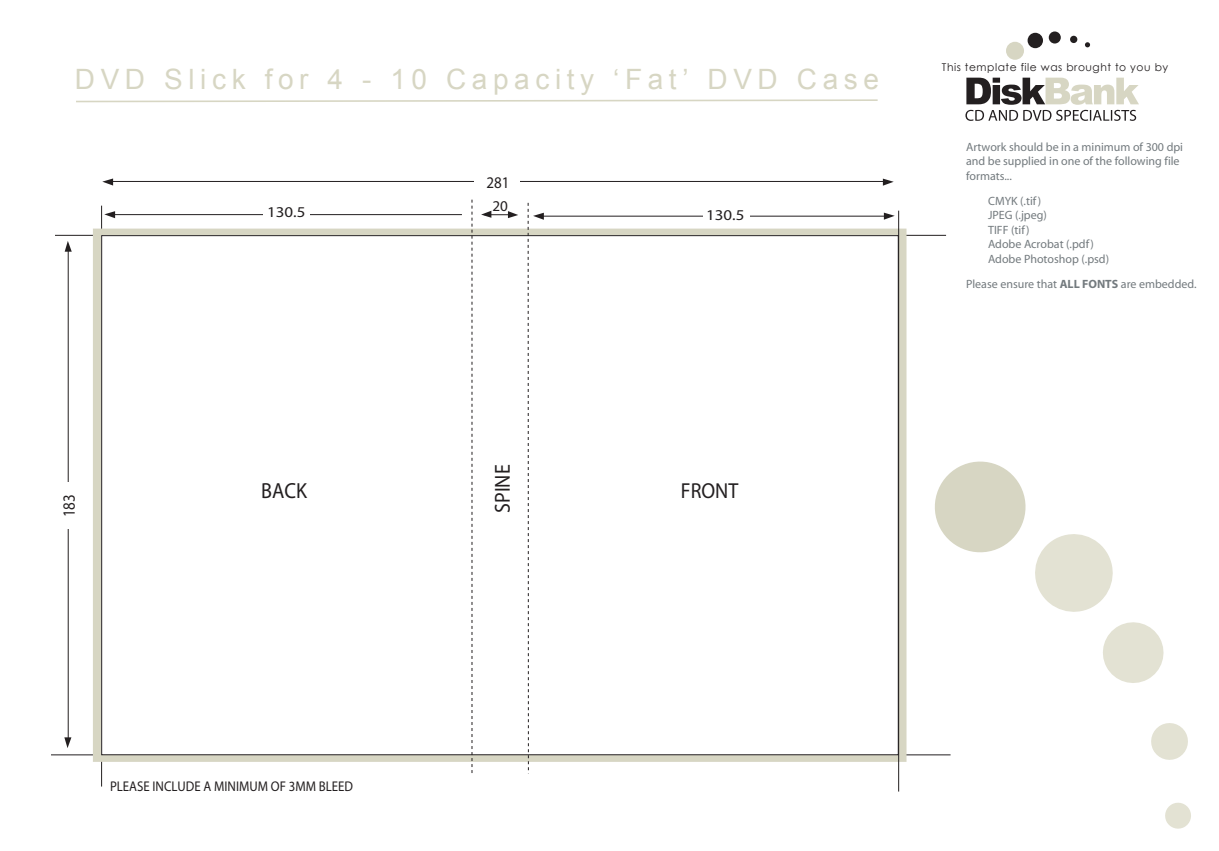
<style>
.page{position:relative;width:1219px;height:851px;background:#fff}
.page>*{position:absolute;margin:0;border:0;box-sizing:border-box;transform-origin:0 0}
.t1{font:28px "Arial";letter-spacing:.2em;color:#d7d6c3}
.t2{font:21.9px "Myriad";color:#231f20;scale:.92 1}
.t3{font:21.7px "Myriad";color:#231f20;scale:.92 1}
.t4{font:17.2px "Myriad Pro";color:#231f20;scale:.87 1}
.t5{font:16.3px "Myriad Pro";color:#231f20;scale:.92 1}
.t6{font:15px "Myriad Pro";color:#231f20;scale:1.13 1}
.t7{font:15px "Myriad Pro";color:#231f20}
.t8{font:14.1px "Myriad";color:#231f20;scale:.91 1}
.t9{font:12px/14.4px "Myriad";color:#737a7e}
.t10{font:10.7px "Century Gothic";color:#231f20}
.s1{font-weight:700}
</style>
<div class="page">
<hr style="left:536px;top:216px;width:353px;height:1px;background:#231f20">
<hr style="left:114px;top:214px;width:348px;height:1px;background:#231f20">
<svg style="left:104px;top:211px;width:11px;height:7px"></svg>
<hr style="left:101px;top:206px;width:1px;height:580px;background:#231f20">
<hr style="left:51px;top:754px;width:899px;height:1px;background:#231f20">
<hr style="left:55px;top:235px;width:891px;height:1px;background:#231f20">
<svg style="left:93px;top:228px;width:813px;height:533px;background:#d0cfbe"></svg>
<div style="left:102px;top:235px;width:796px;height:519px;background:#fff"></div>
<svg style="left:481px;top:211px;width:37px;height:7px"></svg>
<svg style="left:884px;top:212px;width:11px;height:8px"></svg>
<svg style="left:528px;top:203px;width:16px;height:568px"></svg>
<hr style="left:68px;top:251px;width:1px;height:487px;background:#231f20">
<hr style="left:113px;top:181px;width:772px;height:1px;background:#231f20">
<svg style="left:65px;top:241px;width:7px;height:11px"></svg>
<svg style="left:64px;top:737px;width:7px;height:11px"></svg>
<svg style="left:471px;top:200px;width:1px;height:573px"></svg>
<div style="left:474px;top:171px;width:45px;height:21px;background:#fff"></div>
<div style="left:703px;top:203px;width:46px;height:24px;background:#fff"></div>
<div style="left:54px;top:482px;width:24px;height:46px;background:#fff"></div>
<svg style="left:76px;top:99px;width:802px;height:4px"></svg>
<div style="left:1006px;top:42px;width:18px;height:18px;background:#d7d6c3;border-radius:50%"></div>
<div style="left:1028px;top:33px;width:15px;height:15px;background:#231f20;border-radius:50%"></div>
<div style="left:1049px;top:31px;width:12px;height:12px;background:#231f20;border-radius:50%"></div>
<div style="left:1070px;top:36px;width:7px;height:7px;background:#231f20;border-radius:50%"></div>
<svg style="left:1085px;top:42px;width:5px;height:5px"></svg>
<svg style="left:965px;top:78px;width:174px;height:43px"></svg>
<hr style="left:898px;top:211px;width:1px;height:580px;background:#231f20">
<svg style="left:883px;top:178px;width:11px;height:8px"></svg>
<svg style="left:102px;top:178px;width:11px;height:7px"></svg>
<svg style="left:935px;top:461px;width:229px;height:222px"></svg>
<svg style="left:1151px;top:723px;width:37px;height:37px"></svg>
<svg style="left:1165px;top:802px;width:26px;height:27px"></svg>
<div style="left:263px;top:200px;width:46px;height:23px;background:#fff"></div>
<h1 class="t1" style="left:75px;top:61px;width:806px">DVD Slick for 4 - 10 Capacity ‘Fat’ DVD Case</h1>
<h3 class="t5" style="left:486px;top:172px;width:27px">281</h3>
<p class="t7" style="left:492px;top:196px;width:17px">20</p>
<p class="t6" style="left:267px;top:203px;width:35px">130.5</p>
<p class="t6" style="left:706px;top:206px;width:35px">130.5</p>
<p class="t10" style="left:942px;top:60px;width:228px">T h i s t e m p l a t e f i l e w a s b r o u g h t t o y o u b y</p>
<p class="t9" style="left:966px;top:140px;width:218px">Artwork should be in a minimum of 300 dpi and be supplied in one of the following file formats...</p>
<p class="t9" style="left:988px;top:195px;width:60px;line-height:13.6px">CMYK (.tif)<br>JPEG (.jpeg)</p>
<p class="t9" style="left:988px;top:223px;width:123px">TIFF (tif)<br>Adobe Acrobat (.pdf)<br>Adobe Photoshop (.psd)</p>
<p class="t9" style="left:966px;top:277px;width:232px">Please ensure that <span class="s1">ALL FONTS</span> are embedded.</p>
<h3 class="t4" style="left:59px;top:517px;width:28px;rotate:-90deg">183</h3>
<h3 class="t3" style="left:492px;top:513px;width:54px;rotate:-90deg">SPINE</h3>
<h2 class="t2" style="left:261px;top:480px;width:51px">BACK</h2>
<h3 class="t3" style="left:681px;top:480px;width:64px">FRONT</h3>
<p class="t8" style="left:110px;top:779px;width:269px">PLEASE INCLUDE A MINIMUM OF 3MM BLEED</p>
</div>
